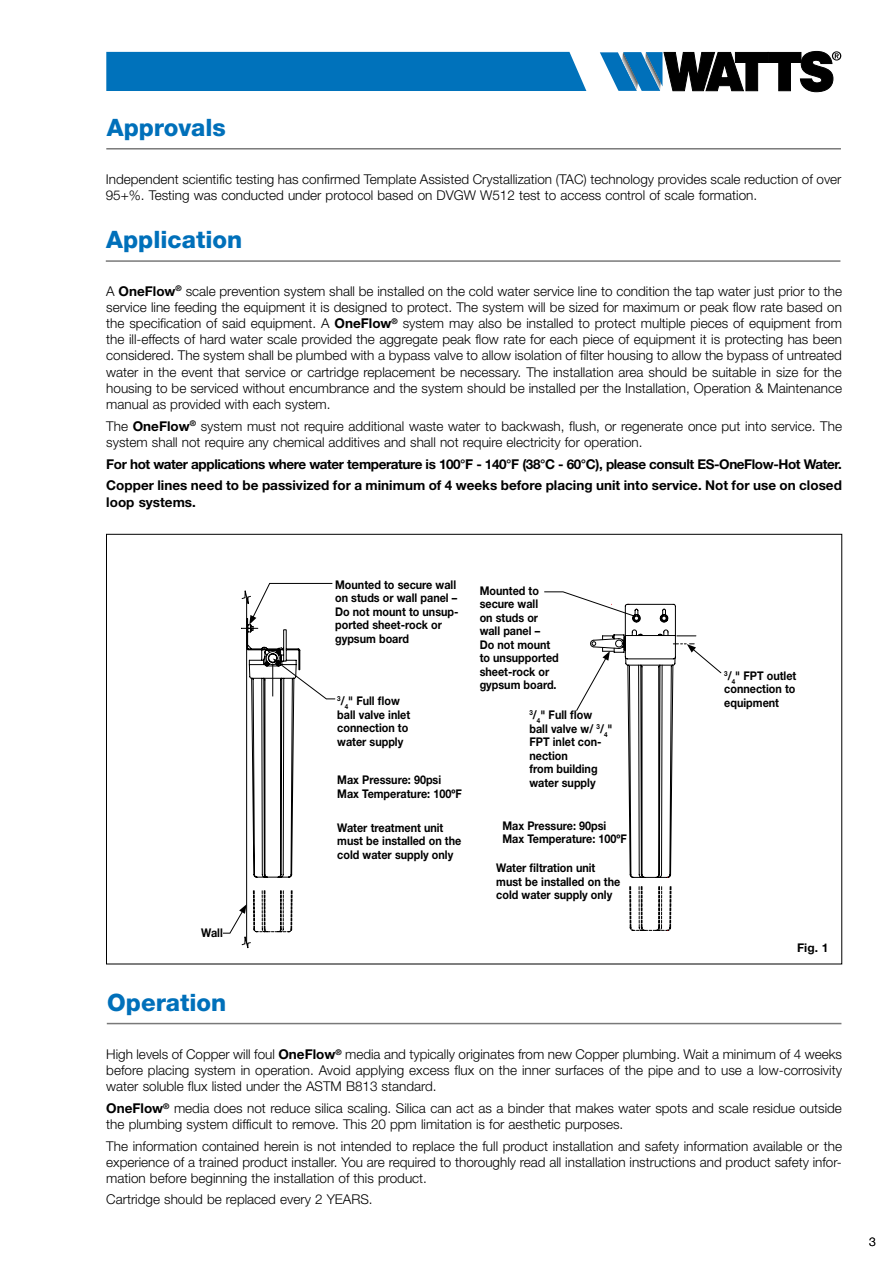
<style>
.page{position:relative;width:893px;height:1263px;background:#fff}
.page>*{position:absolute;margin:0;border:0;box-sizing:border-box;transform-origin:0 0}
.t1{font:800 24px "Helvetica Neue LT Std";color:#0070ba}
.t2{font:300 13.5px/16.2px "Helvetica Neue LT Std";color:#000;text-align:justify}
.t3{font:700 13.5px/21.8px "Helvetica Neue LT Std";color:#000}
.t4{font:700 12px/13.5px "Helvetica Neue LT Std";color:#000;scale:.9 1}
.t5{font:700 12px "Helvetica Neue LT Std";color:#000}
.t6{font:300 12px "Helvetica Neue LT Std";color:#000}
.s1{font-weight:700}
</style>
<div class="page">
<svg style="left:600px;top:51px;width:241px;height:41px"></svg>
<div style="left:106px;top:52px;width:480px;height:39px;background:#0072bb"></div>
<hr style="left:107px;top:1023px;width:734px;height:1px;background:#797979">
<hr style="left:106px;top:260px;width:734px;height:2px;background:#797979">
<hr style="left:106px;top:148px;width:735px;height:2px;background:#797979">
<svg style="left:223px;top:583px;width:113px;height:366px"></svg>
<hr style="left:272px;top:663px;width:1px;height:33px;background:#000">
<svg style="left:544px;top:591px;width:178px;height:340px"></svg>
<h1 class="t1" style="left:107px;top:113px;width:121px">Approvals</h1>
<p class="t2" style="left:106px;top:171px;width:737px">Independent scientific testing has confirmed Template Assisted Crystallization (TAC) technology provides scale reduction of over<br>95+%. Testing was conducted under protocol based on DVGW W512 test to access control of scale formation.</p>
<h1 class="t1" style="left:106px;top:226px;width:138px">Application</h1>
<p class="t2" style="left:106px;top:282px;width:737px">A <span class="s1">OneFlow</span><sup>®</sup> scale prevention system shall be installed on the cold water service line to condition the tap water just prior to the service line feeding the equipment it is designed to protect. The system will be sized for maximum or peak flow rate based on the specification of said equipment. A <span class="s1">OneFlow</span><sup>®</sup> system may also be installed to protect multiple pieces of equipment from the ill-effects of hard water scale provided the aggregate peak flow rate for each piece of equipment it is protecting has been considered. The system shall be plumbed with a bypass valve to allow isolation of filter housing to allow the bypass of untreated water in the event that service or cartridge replacement be necessary. The installation area should be suitable in size for the housing to be serviced without encumbrance and the system should be installed per the Installation, Operation &amp; Maintenance manual as provided with each system.</p>
<p class="t2" style="left:106px;top:418px;width:737px">The <span class="s1">OneFlow</span><sup>®</sup> system must not require additional waste water to backwash, flush, or regenerate once put into service. The system shall not require any chemical additives and shall not require electricity for operation.</p>
<p class="t3" style="left:106px;top:453px;width:737px">For hot water applications where water temperature is 100°F - 140°F (38°C - 60°C), please consult ES-OneFlow-Hot Water.<br>Copper lines need to be passivized for a minimum of 4 weeks before placing unit into service. Not for use on closed</p>
<p class="t3" style="left:106px;top:491px;width:91px">loop systems.</p>
<p class="t4" style="left:201px;top:925px;width:25px">Wall</p>
<h1 class="t1" style="left:107px;top:988px;width:121px">Operation</h1>
<p class="t4" style="left:335px;top:578px;width:139px">Mounted to secure wall on studs or wall panel –<br>Do not mount to unsup&shy;ported sheet-rock or gypsum board</p>
<p class="t4" style="left:337px;top:694px;width:83px"><sup>3</sup>/<sub>4</sub>" Full flow ball valve inlet connection to water supply</p>
<p class="t4" style="left:337px;top:773px;width:140px">Max Pressure: 90psi<br>Max Temperature: 100ºF</p>
<p class="t4" style="left:337px;top:820px;width:139px">Water treatment unit must be installed on the cold water supply only</p>
<p class="t4" style="left:480px;top:583px;width:89px">Mounted to secure wall<br>on studs or wall panel –<br>Do not mount to unsupported sheet-rock or gypsum board.</p>
<p class="t4" style="left:529px;top:708px;width:94px"><sup>3</sup>/<sub>4</sub>" Full flow ball valve w/ <sup>3</sup>/<sub>4</sub>"<br>FPT inlet con&shy;nection<br>from building water supply</p>
<p class="t4" style="left:502px;top:818px;width:140px">Max Pressure: 90psi<br>Max Temperature: 100ºF</p>
<p class="t4" style="left:496px;top:861px;width:139px">Water filtration unit must be installed on the cold water supply only</p>
<p class="t4" style="left:724px;top:669px;width:82px;text-align:justify"><sup>3</sup>/<sub>4</sub>" FPT outlet connection to equipment</p>
<p class="t5" style="left:797px;top:940px;width:33px">Fig. 1</p>
<p class="t2" style="left:106px;top:1046px;width:737px">High levels of Copper will foul <span class="s1">OneFlow</span><sup>®</sup> media and typically originates from new Copper plumbing. Wait a minimum of 4 weeks before placing system in operation. Avoid applying excess flux on the inner surfaces of the pipe and to use a low-corrosivity water soluble flux listed under the ASTM B813 standard.</p>
<p class="t2" style="left:106px;top:1100px;width:737px"><span class="s1">OneFlow</span><sup>®</sup> media does not reduce silica scaling. Silica can act as a binder that makes water spots and scale residue outside the plumbing system difficult to remove. This 20 ppm limitation is for aesthetic purposes.</p>
<p class="t2" style="left:106px;top:1138px;width:737px">The information contained herein is not intended to replace the full product installation and safety information available or the experience of a trained product installer. You are required to thoroughly read all installation instructions and product safety infor&shy;mation before beginning the installation of this product.</p>
<p class="t2" style="left:106px;top:1191px;width:268px">Cartridge should be replaced every 2 YEARS.</p>
<p class="t6" style="left:869px;top:1234px;width:8px">3</p>
</div>
